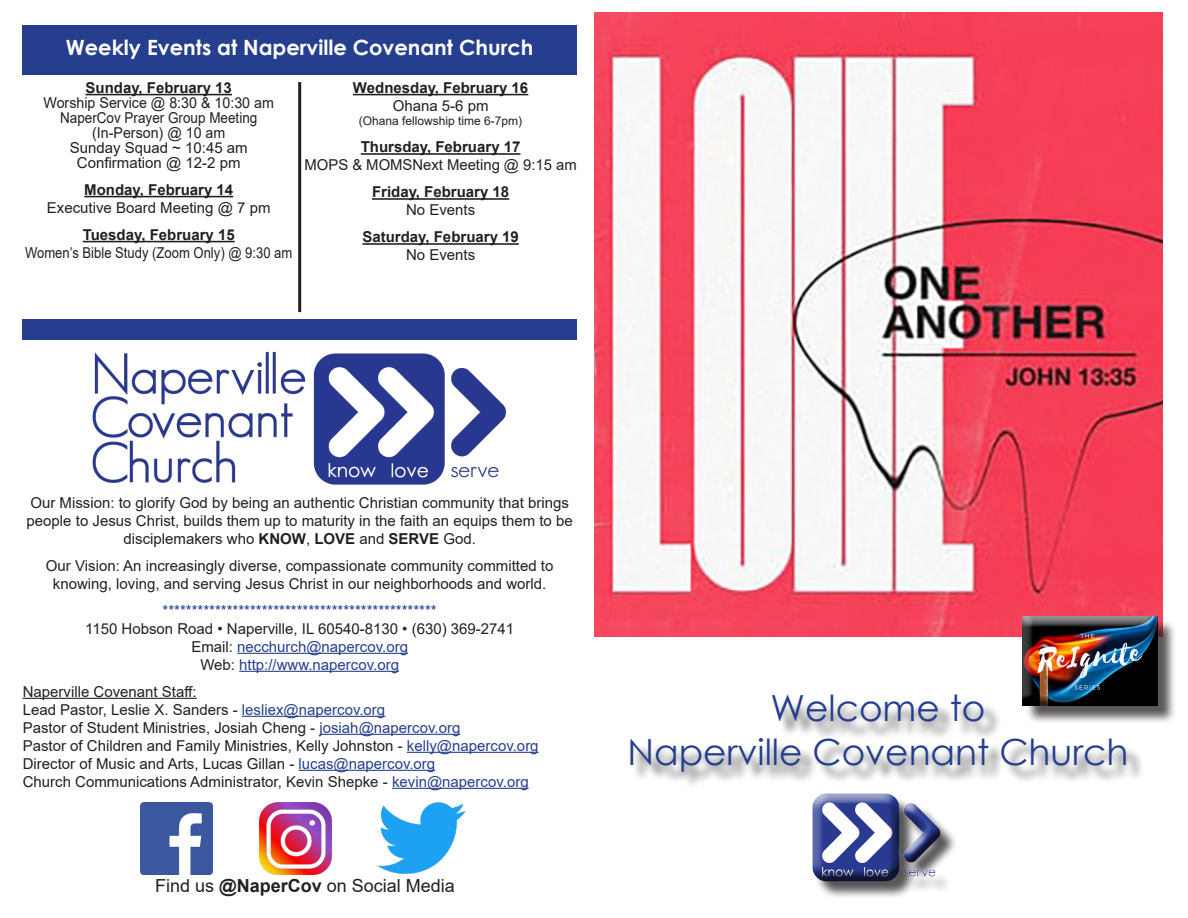
<style>
.page{position:relative;width:1188px;height:918px;background:#fff}
.page>*{position:absolute;margin:0;border:0;box-sizing:border-box;transform-origin:0 0}
.t1{font:36px "Century Gothic";color:#253f8e}
.t2{font:700 21px "Century Gothic";color:#fff}
.t3{font:18px "Arial";color:#231f20}
.t4{font:15px/18px "Arial";color:#231f20;text-align:center}
.t5{font:700 15px "Arial";color:#231f20}
.t6{font:15px "Arial";color:#253f8e}
.t7{font:15px/15px "Arial";color:#231f20;text-align:center;scale:.95 1}
.t8{font:15px "Arial";color:#231f20;scale:.87 1}
.t9{font:12px "Arial";color:#231f20}
.s1{font-weight:700}
.s2{color:#231f20}
.s3{color:#253f8e}
</style>
<div class="page">
<img style="left:594px;top:13px;width:568px;height:624px">
<div style="left:815px;top:796px;width:143px;height:103px;background:#231f20;opacity:.75"></div>
<div style="left:808px;top:789px;width:140px;height:85px;background:#fff;opacity:.75"></div>
<div style="left:808px;top:798px;width:141px;height:91px;background:#231f20;opacity:.75"></div>
<div style="left:23px;top:25px;width:554px;height:50px;background:#253f8e"></div>
<hr style="left:298px;top:82px;width:3px;height:230px;background:#231f20">
<div style="left:23px;top:319px;width:554px;height:21px;background:#253f8e"></div>
<img style="left:92px;top:351px;width:415px;height:134px">
<hr style="left:237px;top:653px;width:171px;height:1px;background:#253f8e">
<hr style="left:239px;top:671px;width:160px;height:1px;background:#253f8e">
<hr style="left:23px;top:698px;width:174px;height:1px;background:#231f20">
<hr style="left:242px;top:716px;width:143px;height:1px;background:#253f8e">
<hr style="left:319px;top:734px;width:141px;height:1px;background:#253f8e">
<hr style="left:407px;top:752px;width:132px;height:1px;background:#253f8e">
<hr style="left:299px;top:770px;width:136px;height:1px;background:#253f8e">
<hr style="left:392px;top:788px;width:137px;height:1px;background:#253f8e">
<img style="left:378px;top:802px;width:88px;height:72px">
<img style="left:140px;top:802px;width:72px;height:72px">
<img style="left:259px;top:802px;width:72px;height:72px">
<hr style="left:86px;top:94px;width:146px;height:1px;background:#231f20">
<hr style="left:84px;top:196px;width:149px;height:1px;background:#231f20">
<hr style="left:83px;top:241px;width:152px;height:1px;background:#231f20">
<hr style="left:353px;top:94px;width:175px;height:1px;background:#231f20">
<hr style="left:361px;top:153px;width:160px;height:2px;background:#231f20">
<hr style="left:372px;top:198px;width:137px;height:2px;background:#231f20">
<hr style="left:362px;top:243px;width:157px;height:2px;background:#231f20">
<div style="left:633px;top:698px;width:511px;height:92px;background:#231f20;opacity:.75"></div>
<div style="left:1025px;top:619px;width:151px;height:105px;background:#231f20;opacity:.75"></div>
<div style="left:1023px;top:617px;width:141px;height:99px;background:#231f20;opacity:.75"></div>
<p class="t2" style="left:66px;top:32px;width:469px">Weekly Events at Naperville Covenant Church</p>
<p class="t5" style="left:86px;top:77px;width:148px">Sunday, February 13</p>
<p class="t7" style="left:44px;top:95px;width:244px">Worship Service @ 8:30 &amp; 10:30 am<br>NaperCov Prayer Group Meeting</p>
<p class="t7" style="left:92px;top:125px;width:142px">(In-Person) @ 10 am</p>
<p class="t4" style="left:70px;top:139px;width:180px">Sunday Squad ~ 10:45 am</p>
<p class="t4" style="left:77px;top:154px;width:165px">Confirmation @ 12-2 pm</p>
<p class="t5" style="left:84px;top:179px;width:150px">Monday, February 14</p>
<p class="t4" style="left:47px;top:199px;width:225px">Executive Board Meeting @ 7 pm</p>
<p class="t5" style="left:83px;top:224px;width:154px">Tuesday, February 15</p>
<p class="t8" style="left:25px;top:242px;width:309px">Women’s Bible Study (Zoom Only) @ 9:30 am</p>
<p class="t5" style="left:353px;top:77px;width:177px">Wednesday, February 16</p>
<p class="t4" style="left:393px;top:97px;width:97px">Ohana 5-6 pm</p>
<p class="t9" style="left:359px;top:113px;width:165px">(Ohana fellowship time 6-7pm)</p>
<p class="t5" style="left:361px;top:137px;width:161px">Thursday, February 17</p>
<p class="t4" style="left:305px;top:156px;width:274px">MOPS &amp; MOMSNext Meeting @ 9:15 am</p>
<p class="t5" style="left:372px;top:182px;width:139px">Friday, February 18</p>
<p class="t4" style="left:406px;top:201px;width:71px">No Events</p>
<p class="t5" style="left:362px;top:227px;width:158px">Saturday, February 19</p>
<p class="t4" style="left:406px;top:246px;width:71px">No Events</p>
<p class="t4" style="left:27px;top:493px;width:548px">Our Mission: to glorify God by being an authentic Christian community that brings people to Jesus Christ, builds them up to maturity in the faith an equips them to be disciplemakers who <span class="s1">KNOW</span>, <span class="s1">LOVE</span> and <span class="s1">SERVE</span> God.</p>
<p class="t4" style="left:46px;top:556px;width:509px">Our Vision: An increasingly diverse, compassionate community committed to</p>
<p class="t4" style="left:53px;top:574px;width:495px">knowing, loving, and serving Jesus Christ in our neighborhoods and world.</p>
<p class="t6" style="left:163px;top:600px;width:276px">***********************************************</p>
<p class="t4" style="left:85px;top:619px;width:431px">1150 Hobson Road • Naperville, IL 60540-8130 • (630) 369-2741</p>
<p class="t6" style="left:191px;top:636px;width:218px"><span class="s2">Email:</span> necchurch@napercov.org</p>
<p class="t6" style="left:200px;top:654px;width:200px"><span class="s2">Web:</span> http://www.napercov.org</p>
<p class="t4" style="left:23px;top:682px;width:175px">Naperville Covenant Staff:</p>
<p class="t4" style="left:23px;top:700px;width:364px">Lead Pastor, Leslie X. Sanders - <span class="s3">lesliex@napercov.org</span></p>
<p class="t4" style="left:23px;top:718px;width:439px">Pastor of Student Ministries, Josiah Cheng - <span class="s3">josiah@napercov.org</span></p>
<p class="t4" style="left:23px;top:736px;width:517px">Pastor of Children and Family Ministries, Kelly Johnston - <span class="s3">kelly@napercov.org</span></p>
<p class="t4" style="left:23px;top:754px;width:414px">Director of Music and Arts, Lucas Gillan - <span class="s3">lucas@napercov.org</span></p>
<p class="t4" style="left:23px;top:772px;width:508px">Church Communications Administrator, Kevin Shepke - <span class="s3">kevin@napercov.org</span></p>
<p class="t3" style="left:155px;top:874px;width:301px">Find us <span class="s1">@NaperCov</span> on Social Media</p>
<p class="t1" style="left:771px;top:683px;width:216px">Welcome to</p>
<p class="t1" style="left:628px;top:726px;width:503px">Naperville Covenant Church</p>
</div>
